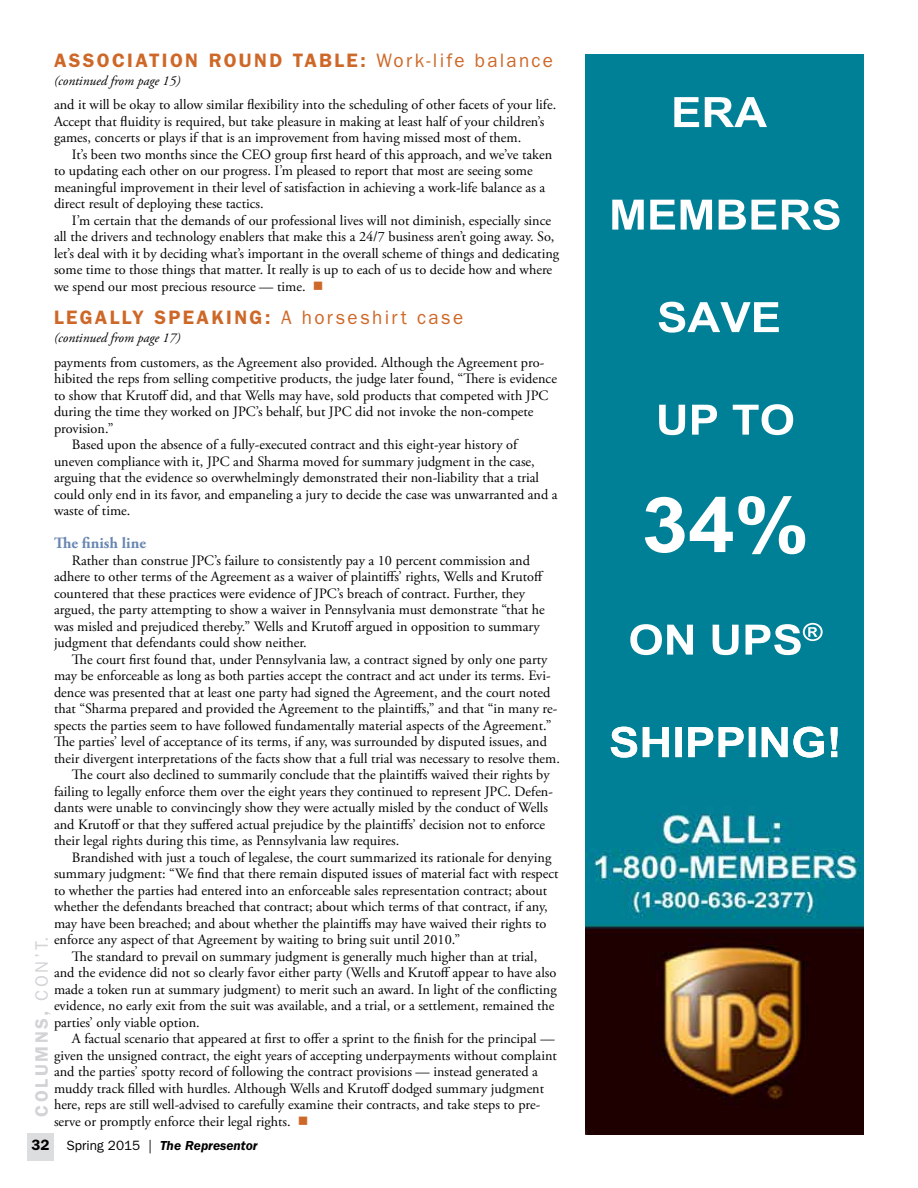
<style>
.page{position:relative;width:918px;height:1188px;background:#fff}
.page>*{position:absolute;margin:0;border:0;box-sizing:border-box;transform-origin:0 0}
.t1{font:600 19.5px "ITC Franklin Gothic Std";letter-spacing:.12em;color:#ce6828}
.t2{font:600 18px "ITC Franklin Gothic Std";letter-spacing:.14em;color:#d1d3d4}
.t3{font:700 15.75px "Adobe Garamond Pro";color:#6887b1}
.t4{font:14.25px/16.5px "Adobe Garamond Pro";color:#000}
.t5{font:italic 13.5px "Adobe Garamond Pro";color:#000}
.t6{font:italic 600 13.5px "ITC Franklin Gothic Std";color:#000}
.s1{font-weight:400}
.s2{color:#ce6828}
.s3{font-style:normal;font-size:15px}
.s4{font-weight:400;font-style:normal}
</style>
<div class="page">
<div style="left:27px;top:1133px;width:27px;height:28px;background:#dcddde"></div>
<img style="left:585px;top:54px;width:279px;height:1080px">
<h1 class="t1" style="left:54px;top:49px;width:501px">ASSOCIATION ROUND TABLE: <span class="s1">Work-life balance</span></h1>
<p class="t5" style="left:54px;top:73px;width:128px">(continued from page 15)</p>
<p class="t4" style="left:54px;top:97px;width:504px">and it will be okay to allow similar flexibility into the scheduling of other facets of your life.<br>Accept that fluidity is required, but take pleasure in making at least half of your children’s games, concerts or plays if that is an improvement from having missed most of them.</p>
<p class="t4" style="left:54px;top:147px;width:500px;text-indent:18px">It’s been two months since the CEO group first heard of this approach, and we’ve taken to updating each other on our progress. I’m pleased to report that most are seeing some meaningful improvement in their level of satisfaction in achieving a work-life balance as a direct result of deploying these tactics.</p>
<p class="t4" style="left:54px;top:213px;width:507px;text-indent:18px">I’m certain that the demands of our professional lives will not diminish, especially since all the drivers and technology enablers that make this a 24/7 business aren’t going away. So, let’s deal with it by deciding what’s important in the overall scheme of things and dedicating some time to those things that matter. It really is up to each of us to decide how and where we spend our most precious resource — time. <span class="s2">■</span></p>
<h1 class="t1" style="left:54px;top:306px;width:411px">LEGALLY SPEAKING: <span class="s1">A horseshirt case</span></h1>
<p class="t5" style="left:54px;top:329px;width:128px">(continued from page 17)</p>
<p class="t4" style="left:54px;top:354px;width:492px">payments from customers, as the Agreement also provided. Although the Agreement pro-</p>
<p class="t4" style="left:54px;top:371px;width:505px">hibited the reps from selling competitive products, the judge later found, “There is evidence</p>
<p class="t4" style="left:54px;top:387px;width:496px">to show that Krutoff did, and that Wells may have, sold products that competed with JPC</p>
<p class="t4" style="left:54px;top:404px;width:481px">during the time they worked on JPC’s behalf, but JPC did not invoke the non-compete</p>
<p class="t4" style="left:54px;top:420px;width:61px">provision.”</p>
<p class="t4" style="left:72px;top:437px;width:447px">Based upon the absence of a fully-executed contract and this eight-year history of</p>
<p class="t4" style="left:54px;top:453px;width:482px">uneven compliance with it, JPC and Sharma moved for summary judgment in the case,</p>
<p class="t4" style="left:54px;top:470px;width:487px">arguing that the evidence so overwhelmingly demonstrated their non-liability that a trial</p>
<p class="t4" style="left:54px;top:486px;width:505px">could only end in its favor, and empaneling a jury to decide the case was unwarranted and a</p>
<p class="t4" style="left:54px;top:503px;width:78px">waste of time.</p>
<p class="t3" style="left:54px;top:534px;width:94px">The finish line</p>
<p class="t4" style="left:54px;top:552px;width:492px;text-indent:18px">Rather than construe JPC’s failure to consistently pay a 10 percent commission and adhere to other terms of the Agreement as a waiver of plaintiffs’ rights, Wells and Krutoff countered that these practices were evidence of JPC’s breach of contract. Further, they argued, the party attempting to show a waiver in Pennsylvania must demonstrate “that he was misled and prejudiced thereby.” Wells and Krutoff argued in opposition to summary judgment that defendants could show neither.</p>
<p class="t4" style="left:72px;top:651px;width:477px">The court first found that, under Pennsylvania law, a contract signed by only one party</p>
<p class="t4" style="left:54px;top:668px;width:498px">may be enforceable as long as both parties accept the contract and act under its terms. Evi-</p>
<p class="t4" style="left:54px;top:684px;width:498px">dence was presented that at least one party had signed the Agreement, and the court noted</p>
<p class="t4" style="left:54px;top:701px;width:505px">that “Sharma prepared and provided the Agreement to the plaintiffs,” and that “in many re-</p>
<p class="t4" style="left:54px;top:717px;width:499px">spects the parties seem to have followed fundamentally material aspects of the Agreement.”</p>
<p class="t4" style="left:54px;top:734px;width:494px">The parties’ level of acceptance of its terms, if any, was surrounded by disputed issues, and</p>
<p class="t4" style="left:54px;top:750px;width:507px">their divergent interpretations of the facts show that a full trial was necessary to resolve them.</p>
<p class="t4" style="left:72px;top:767px;width:479px">The court also declined to summarily conclude that the plaintiffs waived their rights by</p>
<p class="t4" style="left:54px;top:783px;width:501px">failing to legally enforce them over the eight years they continued to represent JPC. Defen-</p>
<p class="t4" style="left:54px;top:800px;width:496px">dants were unable to convincingly show they were actually misled by the conduct of Wells</p>
<p class="t4" style="left:54px;top:816px;width:493px">and Krutoff or that they suffered actual prejudice by the plaintiffs’ decision not to enforce</p>
<p class="t4" style="left:54px;top:833px;width:347px">their legal rights during this time, as Pennsylvania law requires.</p>
<p class="t4" style="left:72px;top:849px;width:481px">Brandished with just a touch of legalese, the court summarized its rationale for denying</p>
<p class="t4" style="left:54px;top:866px;width:506px">summary judgment: “We find that there remain disputed issues of material fact with respect</p>
<p class="t4" style="left:54px;top:882px;width:495px">to whether the parties had entered into an enforceable sales representation contract; about</p>
<p class="t4" style="left:54px;top:899px;width:495px">whether the defendants breached that contract; about which terms of that contract, if any,</p>
<p class="t4" style="left:54px;top:915px;width:494px">may have been breached; and about whether the plaintiffs may have waived their rights to</p>
<p class="t4" style="left:54px;top:932px;width:408px">enforce any aspect of that Agreement by waiting to bring suit until 2010.”</p>
<p class="t4" style="left:72px;top:948px;width:467px">The standard to prevail on summary judgment is generally much higher than at trial,</p>
<p class="t4" style="left:54px;top:965px;width:504px">and the evidence did not so clearly favor either party (Wells and Krutoff appear to have also</p>
<p class="t4" style="left:54px;top:981px;width:504px">made a token run at summary judgment) to merit such an award. In light of the conflicting</p>
<p class="t4" style="left:54px;top:998px;width:502px">evidence, no early exit from the suit was available, and a trial, or a settlement, remained the</p>
<p class="t4" style="left:54px;top:1014px;width:147px">parties’ only viable option.</p>
<p class="t4" style="left:72px;top:1031px;width:484px">A factual scenario that appeared at first to offer a sprint to the finish for the principal —</p>
<p class="t4" style="left:54px;top:1047px;width:504px">given the unsigned contract, the eight years of accepting underpayments without complaint</p>
<p class="t4" style="left:54px;top:1064px;width:485px">and the parties’ spotty record of following the contract provisions — instead generated a</p>
<p class="t4" style="left:54px;top:1080px;width:492px">muddy track filled with hurdles. Although Wells and Krutoff dodged summary judgment</p>
<p class="t4" style="left:54px;top:1097px;width:488px">here, reps are still well-advised to carefully examine their contracts, and take steps to pre-</p>
<p class="t4" style="left:54px;top:1114px;width:256px">serve or promptly enforce their legal rights. <span class="s2">■</span></p>
<p class="t2" style="left:31px;top:1117px;width:182px;rotate:-90deg">COLUMNS, <span class="s1">CON’T.</span></p>
<p class="t6" style="left:32px;top:1138px;width:228px"><span class="s3">32</span> <span class="s4">Spring 2015 |</span> The Representor</p>
</div>
